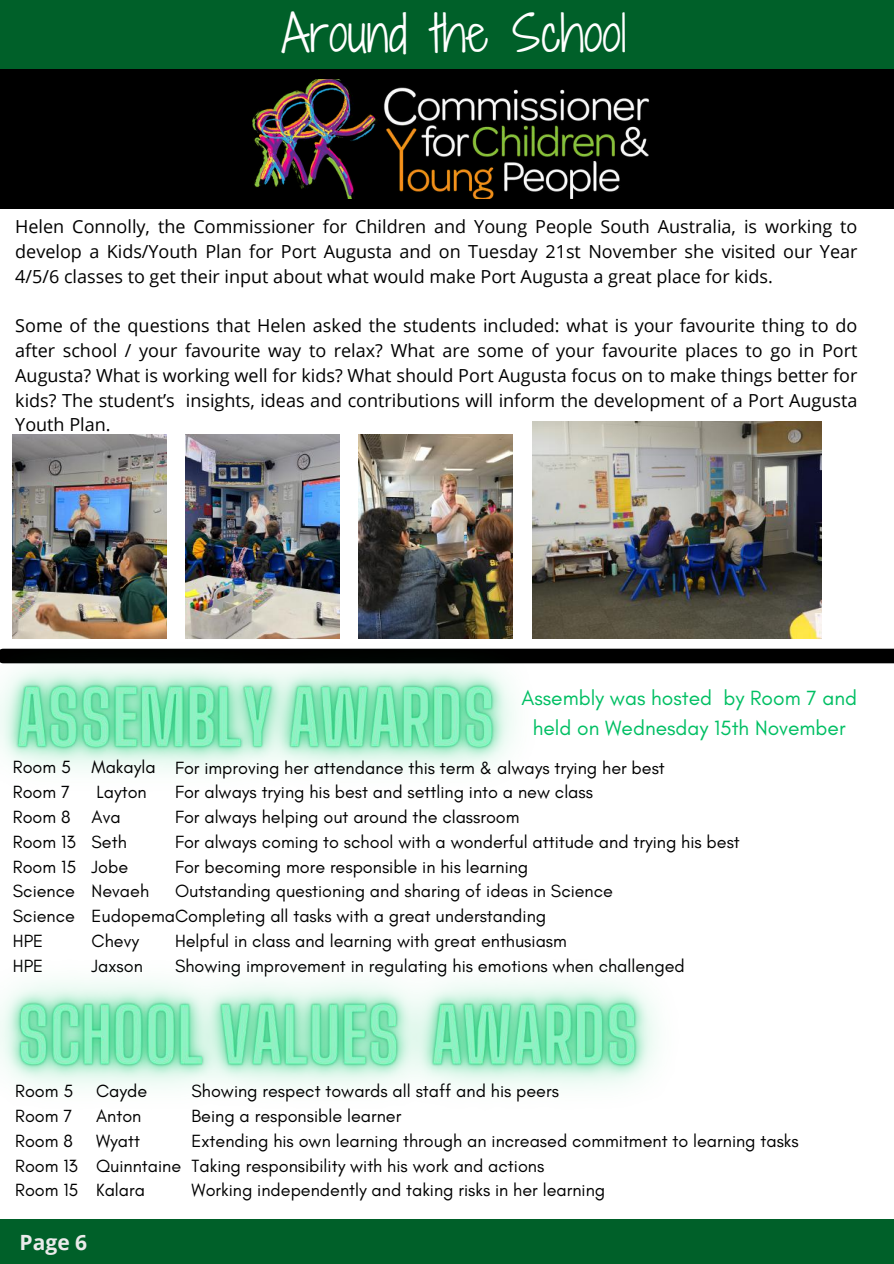
<style>
.page{position:relative;width:894px;height:1264px;background:#fff}
.page>*{position:absolute;margin:0;border:0;box-sizing:border-box;transform-origin:0 0}
.t1{font:48px "Shadows Into Light Two";color:#fff}
.t2{font:21px/29.2px "Glacial Indifference";color:#00bf63;text-align:center}
.t3{font:700 21px "Open Sans";color:#ebebeb}
.t4{font:18px/24.8px "Glacial Indifference";color:#000}
.t5{font:18px/24.8px "Open Sans";color:#000;text-align:justify}
</style>
<div class="page">
<div style="left:0;top:1219px;width:893px;height:44px;background:#006029"></div>
<div style="left:0;top:0;width:893px;height:69px;background:#006029"></div>
<div style="left:0;top:69px;width:893px;height:140px;background:#000"></div>
<img style="left:252px;top:79px;width:398px;height:120px">
<img style="left:13px;top:435px;width:153px;height:156px">
<img style="left:186px;top:435px;width:153px;height:156px">
<img style="left:532px;top:421px;width:289px;height:217px">
<img style="left:359px;top:435px;width:153px;height:156px">
<div style="left:578px;top:648px;width:315px;height:15px;background:#000"></div>
<img style="left:0;top:591px;width:578px;height:180px">
<img style="left:0;top:980px;width:658px;height:109px">
<h1 class="t1" style="left:281px;top:-2px;width:346px">Around the School</h1>
<p class="t5" style="left:15px;top:214px;width:843px">Helen Connolly, the Commissioner for Children and Young People South Australia, is working to develop a Kids/Youth Plan for Port Augusta and on Tuesday 21st November she visited our Year 4/5/6 classes to get their input about what would make Port Augusta a great place for kids.</p>
<p class="t5" style="left:15px;top:313px;width:843px">Some of the questions that Helen asked the students included: what is your favourite thing to do after school / your favourite way to relax? What are some of your favourite places to go in Port Augusta? What is working well for kids? What should Port Augusta focus on to make things better for kids? The student’s insights, ideas and contributions will inform the development of a Port Augusta Youth Plan.</p>
<p class="t2" style="left:521px;top:683px;width:337px">Assembly was hosted by Room 7 and held on Wednesday 15th November</p>
<p class="t4" style="left:13px;top:754px;width:65px">Room 5<br>Room 7<br>Room 8<br>Room 13<br>Room 15<br>Science<br>Science<br>HPE<br>HPE</p>
<p class="t4" style="left:92px;top:754px;width:456px">Makayla<br>Layton<br>Ava<br>Seth<br>Jobe<br>Nevaeh<br>EudopemaCompleting all tasks with a great understanding<br>Chevy<br>Jaxson</p>
<p class="t4" style="left:175px;top:754px;width:566px">For improving her attendance this term &amp; always trying her best<br>For always trying his best and settling into a new class<br>For always helping out around the classroom<br>For always coming to school with a wonderful attitude and trying his best For becoming more responsible in his learning<br>Outstanding questioning and sharing of ideas in Science</p>
<p class="t4" style="left:175px;top:928px;width:511px">Helpful in class and learning with great enthusiasm<br>Showing improvement in regulating his emotions when challenged</p>
<p class="t4" style="left:15px;top:1078px;width:65px">Room 5<br>Room 7<br>Room 8<br>Room 13<br>Room 15</p>
<p class="t4" style="left:96px;top:1078px;width:86px">Cayde<br>Anton<br>Wyatt<br>Quinntaine<br>Kalara</p>
<p class="t4" style="left:191px;top:1078px;width:608px">Showing respect towards all staff and his peers<br>Being a responsible learner<br>Extending his own learning through an increased commitment to learning tasks Taking responsibility with his work and actions<br>Working independently and taking risks in her learning</p>
<p class="t3" style="left:20px;top:1227px;width:69px">Page 6</p>
</div>
